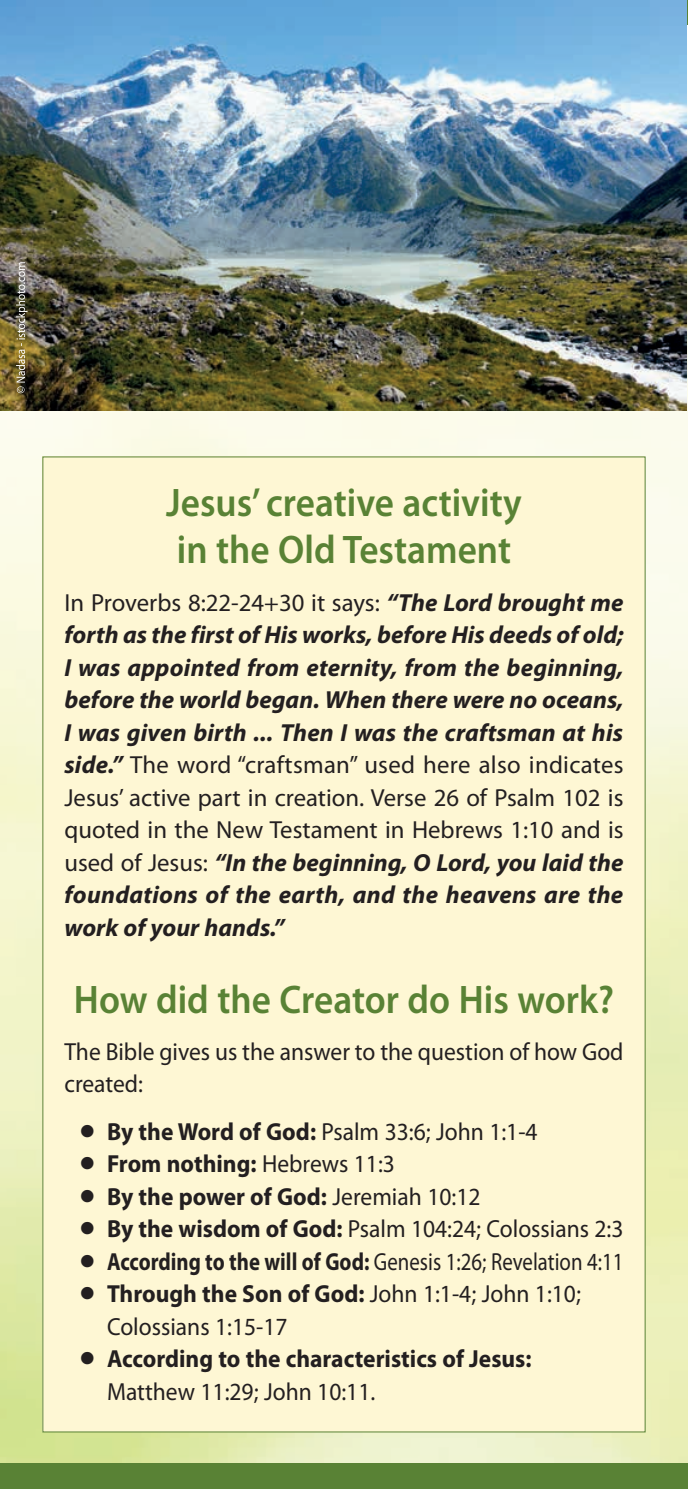
<style>
.page{position:relative;width:688px;height:1489px;background:#fff}
.page>*{position:absolute;margin:0;border:0;box-sizing:border-box;transform-origin:0 0}
.t1{font:600 40px/47.8px "Myriad Pro";color:#598235;scale:.93 1}
.t2{font:italic 700 24.75px/32.5px "Myriad Pro";letter-spacing:.01em;color:#231f20;text-align:justify}
.t3{font:24.75px/32.5px "Myriad Pro";color:#231f20;scale:.95 1}
.t4{font:700 24.75px/32.5px "Myriad Pro";color:#231f20;scale:.95 1}
.t5{font:24.75px "Myriad Pro";color:#231f20;scale:.84 1}
.s1{font-weight:400;font-style:normal}
.s2{font-family:"Cg Omega"}
.s3{font-weight:700}
.s4{font-family:"Cg Omega";font-weight:400}
.s5{font-weight:400}
</style>
<div class="page">
<img style="left:0;top:25px;width:687px;height:1438px">
<div style="left:0;top:1463px;width:687px;height:25px;background:#598235"></div>
<div style="left:43px;top:457px;width:602px;height:974px;background:#fef7d4"></div>
<img style="left:0;top:0;width:686px;height:410px">
<svg style="left:16px;top:262px;width:11px;height:131px"></svg>
<h1 class="t1" style="left:166px;top:477px;width:383px">Jesus’ creative activity in the Old Testament</h1>
<p class="t2" style="left:64px;top:585px;width:560px"><span class="s1">In Proverbs 8:22-24+30 it says:</span> “The Lord brought me forth as the first of His works, before His deeds of old; I was appointed from eternity, from the beginning, before the world began. When there were no oceans, I was given birth ... Then I was the craftsman at his side.” <span class="s1">The word “craftsman” used here also indicates Jesus’ active part in creation. Verse 26 of Psalm 102 is quoted in the New Testament in Hebrews 1:10 and is used of Jesus:</span> “In the beginning, O Lord, you laid the foundations of the earth, and the heavens are the work of your hands.”</p>
<h1 class="t1" style="left:74px;top:974px;width:582px">How did the Creator do His work?</h1>
<p class="t3" style="left:64px;top:1034px;width:590px">The Bible gives us the answer to the question of how God created:</p>
<p class="t3" style="left:79px;top:1114px;width:484px"><span class="s2">•</span> <span class="s3">By the Word of God:</span> Psalm 33:6; John 1:1-4</p>
<p class="t4" style="left:79px;top:1146px;width:334px"><span class="s4">•</span> From nothing: <span class="s5">Hebrews 11:3</span></p>
<p class="t4" style="left:79px;top:1179px;width:424px"><span class="s4">•</span> By the power of God: <span class="s5">Jeremiah 10:12</span></p>
<p class="t3" style="left:79px;top:1212px;width:575px"><span class="s2">•</span> <span class="s3">By the wisdom of God:</span> Psalm 104:24; Colossians 2:3</p>
<p class="t5" style="left:79px;top:1246px;width:650px"><span class="s2">•</span> <span class="s3">According to the will of God:</span> Genesis 1:26; Revelation 4:11</p>
<p class="t3" style="left:107px;top:1277px;width:500px;text-indent:-28px"><span class="s2">•</span> <span class="s3">Through the Son of God:</span> John 1:1-4; John 1:10;<br>Colossians 1:15-17</p>
<p class="t4" style="left:107px;top:1341px;width:448px;text-indent:-28px"><span class="s4">•</span> According to the characteristics of Jesus:<br><span class="s5">Matthew 11:29; John 10:11.</span></p>
</div>
